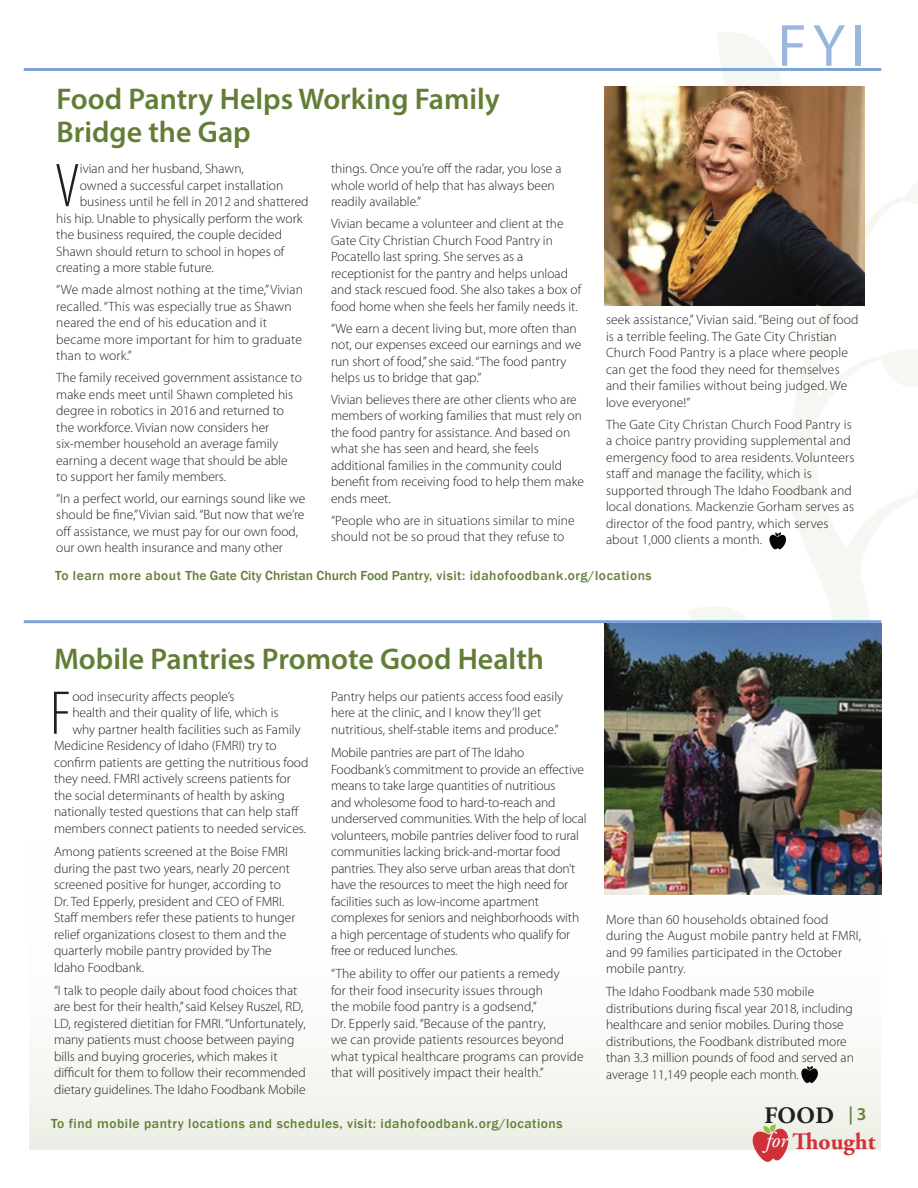
<style>
.page{position:relative;width:918px;height:1188px;background:#fff}
.page>*{position:absolute;margin:0;border:0;box-sizing:border-box;transform-origin:0 0}
.t1{font:300 condensed 62.4px "Myriad Pro";color:#231f20}
.t2{font:60px "Myriad Pro";color:#9cb7df}
.t3{font:600 30px/33px "Myriad Pro";color:#627e36}
.t4{font:700 23.55px/25.5px "Adobe Garamond Pro";color:#d23038}
.t5{font:600 18px "Myriad Pro";color:#627e36}
.t6{font:300 13.5px/16.5px "Myriad Pro";color:#231f20}
.t7{font:500 13.5px "Franklin Gothic";letter-spacing:.04em;color:#627e36}
.s1{color:#231f20}
.s2{font-weight:400;font-style:italic;font-size:21.75px;color:#fff}
</style>
<div class="page">
<div style="left:29px;top:695px;width:852px;height:454px;background:linear-gradient(to bottom,#fff,#f4f5ef)"></div>
<svg style="left:790px;top:313px;width:92px;height:440px"></svg>
<svg style="left:715px;top:32px;width:74px;height:55px"></svg>
<svg style="left:795px;top:343px;width:123px;height:94px"></svg>
<svg style="left:822px;top:181px;width:96px;height:132px"></svg>
<svg style="left:801px;top:1066px;width:17px;height:17px"></svg>
<svg style="left:635px;top:445px;width:283px;height:266px"></svg>
<hr style="left:24px;top:68px;width:857px;height:3px;background:#7fa5d6">
<hr style="left:24px;top:620px;width:857px;height:3px;background:#7fa5d6">
<img style="left:604px;top:87px;width:261px;height:219px">
<svg style="left:753px;top:1124px;width:35px;height:38px"></svg>
<img style="left:605px;top:623px;width:276px;height:272px">
<h3 class="t3" style="left:56px;top:82px;width:445px">Food Pantry Helps Working Family<br>Bridge the Gap</h3>
<p class="t6" style="left:331px;top:161px;width:232px">things. Once you’re off the radar, you lose a whole world of help that has always been readily available.”</p>
<p class="t6" style="left:331px;top:216px;width:252px">Vivian became a volunteer and client at the Gate City Christian Church Food Pantry in Pocatello last spring. She serves as a receptionist for the pantry and helps unload and stack rescued food. She also takes a box of food home when she feels her family needs it.</p>
<p class="t6" style="left:331px;top:320px;width:252px">“We earn a decent living but, more often than not, our expenses exceed our earnings and we run short of food,” she said. “The food pantry helps us to bridge that gap.”</p>
<p class="t6" style="left:331px;top:391px;width:255px">Vivian believes there are other clients who are members of working families that must rely on the food pantry for assistance. And based on what she has seen and heard, she feels additional families in the community could benefit from receiving food to help them make ends meet.</p>
<p class="t6" style="left:331px;top:512px;width:245px">“People who are in situations similar to mine should not be so proud that they refuse to</p>
<h1 class="t1" style="left:55px;top:152px;width:27px">V</h1>
<p class="t6" style="left:80px;top:161px;width:166px">ivian and her husband, Shawn,</p>
<p class="t6" style="left:80px;top:177px;width:205px">owned a successful carpet installation</p>
<p class="t6" style="left:80px;top:194px;width:230px">business until he fell in 2012 and shattered</p>
<p class="t6" style="left:56px;top:210px;width:248px">his hip. Unable to physically perform the work</p>
<p class="t6" style="left:56px;top:227px;width:227px">the business required, the couple decided</p>
<p class="t6" style="left:56px;top:243px;width:230px">Shawn should return to school in hopes of</p>
<p class="t6" style="left:56px;top:260px;width:159px">creating a more stable future.</p>
<p class="t6" style="left:56px;top:282px;width:248px">“We made almost nothing at the time,” Vivian recalled. “This was especially true as Shawn neared the end of his education and it became more important for him to graduate than to work.”</p>
<p class="t6" style="left:56px;top:369px;width:247px">The family received government assistance to make ends meet until Shawn completed his degree in robotics in 2016 and returned to the workforce. Vivian now considers her six-member household an average family earning a decent wage that should be able to support her family members.</p>
<p class="t6" style="left:56px;top:490px;width:251px">“In a perfect world, our earnings sound like we should be fine,” Vivian said. “But now that we’re off assistance, we must pay for our own food, our own health insurance and many other</p>
<h2 class="t2" style="left:777px;top:9px;width:89px">FYI</h2>
<p class="t6" style="left:606px;top:312px;width:254px">seek assistance,” Vivian said. “Being out of food is a terrible feeling. The Gate City Christian Church Food Pantry is a place where people can get the food they need for themselves and their families without being judged. We love everyone!”</p>
<p class="t6" style="left:606px;top:416px;width:250px">The Gate City Christan Church Food Pantry is a choice pantry providing supplemental and emergency food to area residents. Volunteers staff and manage the facility, which is supported through The Idaho Foodbank and local donations. Mackenzie Gorham serves as director of the food pantry, which serves about 1,000 clients a month.</p>
<p class="t7" style="left:55px;top:567px;width:598px">To learn more about The Gate City Christan Church Food Pantry, visit: idahofoodbank.org/locations</p>
<h3 class="t3" style="left:54px;top:642px;width:492px">Mobile Pantries Promote Good Health</h3>
<p class="t6" style="left:331px;top:688px;width:234px">Pantry helps our patients access food easily here at the clinic, and I know they’ll get nutritious, shelf-stable items and produce.”</p>
<p class="t6" style="left:331px;top:745px;width:257px">Mobile pantries are part of The Idaho Foodbank’s commitment to provide an effective means to take large quantities of nutritious<br>and wholesome food to hard-to-reach and underserved communities. With the help of local volunteers, mobile pantries deliver food to rural communities lacking brick-and-mortar food pantries. They also serve urban areas that don’t have the resources to meet the high need for facilities such as low-income apartment complexes for seniors and neighborhoods with a high percentage of students who qualify for free or reduced lunches.</p>
<p class="t6" style="left:331px;top:966px;width:254px">“The ability to offer our patients a remedy<br>for their food insecurity issues through<br>the mobile food pantry is a godsend,”<br>Dr. Epperly said. “Because of the pantry,<br>we can provide patients resources beyond what typical healthcare programs can provide that will positively impact their health.”</p>
<p class="t7" style="left:51px;top:1115px;width:513px">To find mobile pantry locations and schedules, visit: idahofoodbank.org/locations</p>
<h1 class="t1" style="left:50px;top:680px;width:21px">F</h1>
<p class="t6" style="left:72px;top:688px;width:164px">ood insecurity affects people’s</p>
<p class="t6" style="left:72px;top:705px;width:208px">health and their quality of life, which is</p>
<p class="t6" style="left:72px;top:721px;width:230px">why partner health facilities such as Family</p>
<p class="t6" style="left:54px;top:738px;width:224px">Medicine Residency of Idaho (FMRI) try to</p>
<p class="t6" style="left:54px;top:754px;width:256px">confirm patients are getting the nutritious food</p>
<p class="t6" style="left:54px;top:771px;width:238px">they need. FMRI actively screens patients for</p>
<p class="t6" style="left:54px;top:787px;width:232px">the social determinants of health by asking</p>
<p class="t6" style="left:54px;top:804px;width:247px">nationally tested questions that can help staff</p>
<p class="t6" style="left:54px;top:820px;width:254px">members connect patients to needed services.</p>
<p class="t6" style="left:54px;top:844px;width:243px">Among patients screened at the Boise FMRI during the past two years, nearly 20 percent screened positive for hunger, according to Dr. Ted Epperly, president and CEO of FMRI.<br>Staff members refer these patients to hunger relief organizations closest to them and the quarterly mobile pantry provided by The Idaho Foodbank.</p>
<p class="t6" style="left:54px;top:982px;width:253px">“I talk to people daily about food choices that are best for their health,” said Kelsey Ruszel, RD, LD, registered dietitian for FMRI. “Unfortunately, many patients must choose between paying bills and buying groceries, which makes it difficult for them to follow their recommended dietary guidelines. The Idaho Foodbank Mobile</p>
<p class="t6" style="left:606px;top:911px;width:257px">More than 60 households obtained food during the August mobile pantry held at FMRI, and 99 families participated in the October mobile pantry.</p>
<p class="t6" style="left:606px;top:984px;width:249px">The Idaho Foodbank made 530 mobile distributions during fiscal year 2018, including healthcare and senior mobiles. During those distributions, the Foodbank distributed more than 3.3 million pounds of food and served an average 11,149 people each month.</p>
<h3 class="t5" style="left:848px;top:1102px;width:20px">| 3</h3>
<h3 class="t4" style="left:764px;top:1104px;width:112px"><span class="s1">FOOD<br></span><span class="s2">for</span> Thought</h3>
</div>
